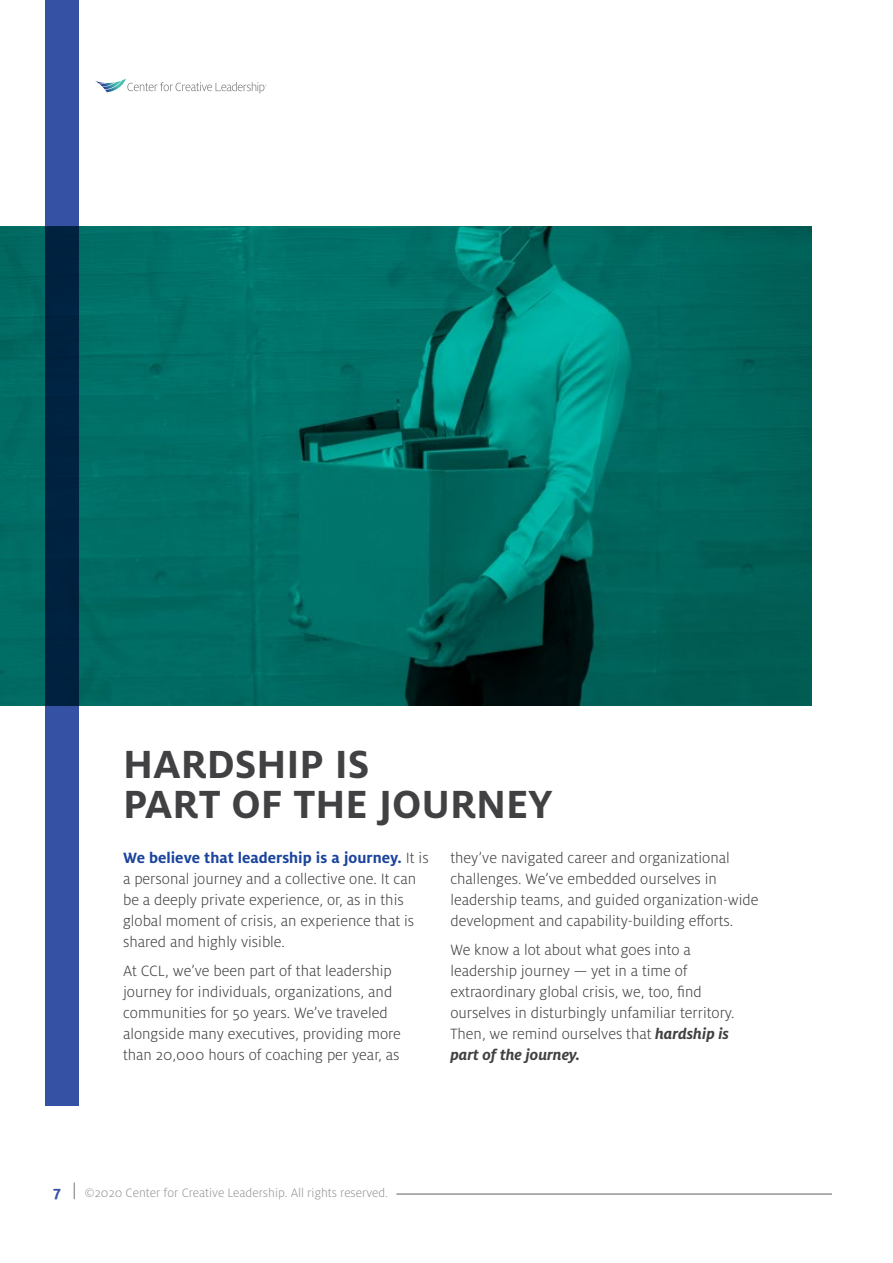
<style>
.page{position:relative;width:893px;height:1263px;background:#fff}
.page>*{position:absolute;margin:0;border:0;box-sizing:border-box;transform-origin:0 0}
.t1{font:700 43.5px/40.5px "Milo Pro";color:#414042}
.t2{font:300 16.5px/21px "Milo Pro";color:#414042}
.t3{font:300 13.5px "Milo Pro";color:#939598}
.s1{font-weight:700;color:#1b449c}
.s2{font-weight:700;font-style:italic}
.s3{font-weight:700;font-size:16.5px;color:#3551a3}
.s4{font-size:16.5px;color:#414042}
</style>
<div class="page">
<hr style="left:396px;top:1193px;width:436px;height:2px;background:#939598">
<svg style="left:95px;top:79px;width:172px;height:15px"></svg>
<img style="left:0;top:226px;width:812px;height:479px">
<svg style="left:45px;top:0;width:34px;height:1106px;background:#1d3c78"></svg>
<h1 class="t1" style="left:123px;top:744px;width:431px">HARDSHIP IS<br>PART OF THE JOURNEY</h1>
<p class="t2" style="left:123px;top:847px;width:307px"><span class="s1">We believe that leadership is a journey.</span> It is a personal journey and a collective one. It can be a deeply private experience, or, as in this global moment of crisis, an experience that is shared and highly visible.</p>
<p class="t2" style="left:123px;top:960px;width:279px">At CCL, we’ve been part of that leadership journey for individuals, organizations, and communities for 50 years. We’ve traveled alongside many executives, providing more than 20,000 hours of coaching per year, as</p>
<p class="t2" style="left:450px;top:847px;width:310px">they’ve navigated career and organizational challenges. We’ve embedded ourselves in leadership teams, and guided organization-wide development and capability-building efforts.</p>
<p class="t2" style="left:450px;top:939px;width:286px">We know a lot about what goes into a leadership journey — yet in a time of extraordinary global crisis, we, too, find ourselves in disturbingly unfamiliar territory.<br>Then, we remind ourselves that <span class="s2">hardship is part of the journey.</span></p>
<p class="t3" style="left:53px;top:1185px;width:337px"><span class="s3">7</span> <span class="s4">|</span> ©2020 Center for Creative Leadership. All rights reserved.</p>
</div>
